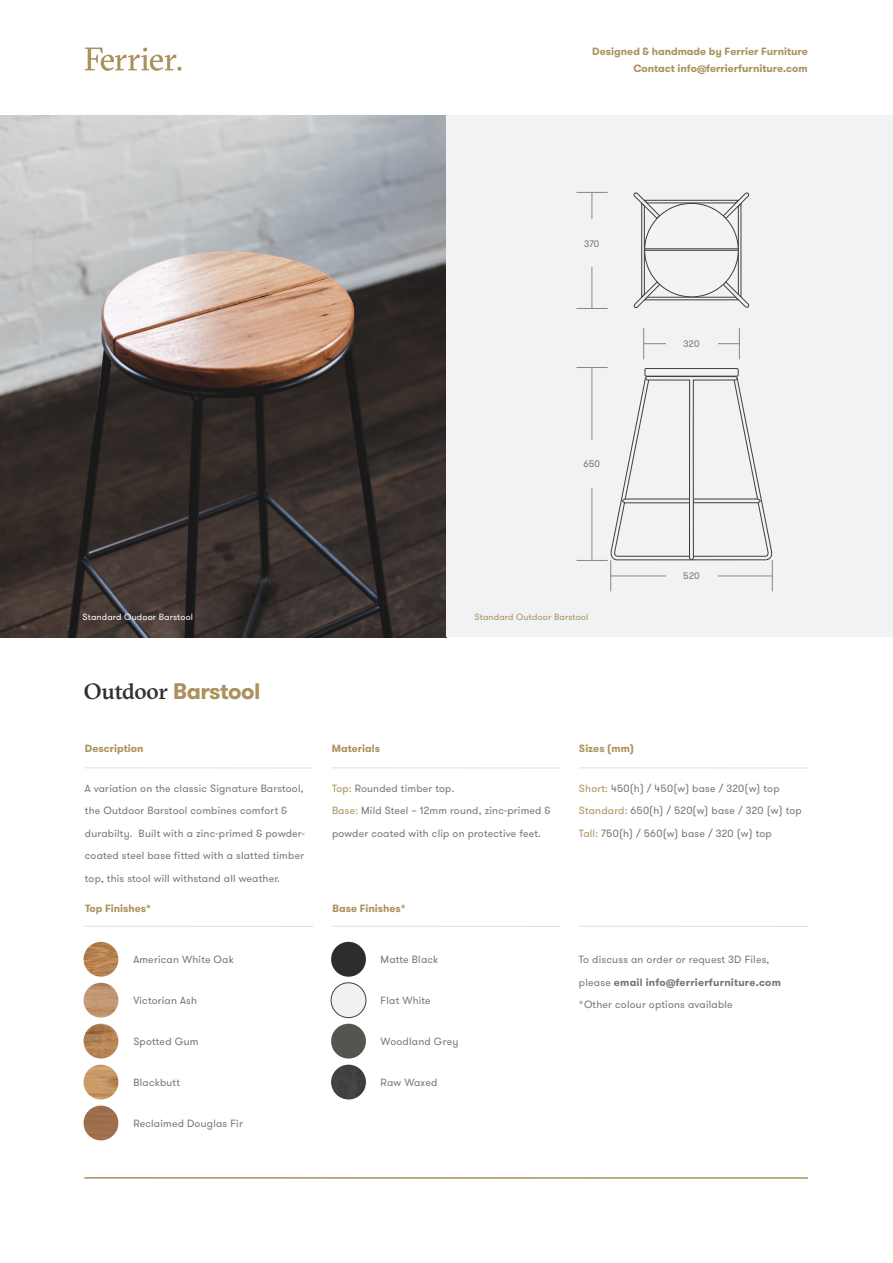
<style>
.page{position:relative;width:893px;height:1263px;background:#fff}
.page>*{position:absolute;margin:0;border:0;box-sizing:border-box;transform-origin:0 0}
.t1{font:700 22.5px "GT Walsheim Pro";letter-spacing:-.025em;color:#ab915c}
.t2{font:10.5px/22.5px "GT Walsheim Pro";letter-spacing:.02em;color:#7a7573}
.t3{font:700 10.5px/16.5px "GT Walsheim Pro";color:#ab915c;text-align:right}
.t4{font:9.45px "GT Walsheim Pro";letter-spacing:.02em;color:#7a7573}
.t5{font:9px "GT Walsheim Pro";letter-spacing:.02em;color:#ab915c}
.t6{font:9px "GT Walsheim Pro";letter-spacing:.02em;color:#fff}
.s1{font-family:"GT Sectra";font-weight:500;color:#312f30}
.s2{color:#ab915c}
.s3{font-weight:700}
</style>
<div class="page">
<img style="left:0;top:116px;width:446px;height:521px">
<div style="left:446px;top:116px;width:447px;height:521px;background:#f0f2f3"></div>
<hr style="left:579px;top:926px;width:229px;height:1px;background:#e3dfde">
<hr style="left:579px;top:767px;width:229px;height:1px;background:#e3dfde">
<img style="left:331px;top:983px;width:35px;height:35px;border-radius:17px">
<div style="left:331px;top:983px;width:35px;height:35px;border:1px solid #403e3d;border-radius:50%"></div>
<img style="left:331px;top:942px;width:35px;height:35px;border-radius:17px">
<img style="left:331px;top:1024px;width:35px;height:34px;border-radius:17px">
<img style="left:331px;top:1065px;width:35px;height:34px">
<svg style="left:85px;top:48px;width:96px;height:23px"></svg>
<hr style="left:332px;top:926px;width:229px;height:1px;background:#e3dfde">
<hr style="left:332px;top:767px;width:229px;height:1px;background:#e3dfde">
<img style="left:84px;top:983px;width:34px;height:35px;border-radius:17px">
<img style="left:84px;top:942px;width:34px;height:35px;border-radius:17px">
<img style="left:84px;top:1024px;width:34px;height:34px;border-radius:17px">
<img style="left:84px;top:1065px;width:34px;height:34px;border-radius:17px">
<img style="left:84px;top:1105px;width:34px;height:35px;border-radius:17px">
<hr style="left:84px;top:926px;width:229px;height:1px;background:#e3dfde">
<hr style="left:84px;top:1177px;width:724px;height:2px;background:#ab915c">
<hr style="left:84px;top:767px;width:229px;height:1px;background:#e3dfde">
<hr style="left:610px;top:560px;width:1px;height:31px;background:#8b8685">
<hr style="left:772px;top:560px;width:1px;height:31px;background:#8b8685">
<hr style="left:643px;top:328px;width:1px;height:31px;background:#8b8685">
<hr style="left:739px;top:328px;width:1px;height:31px;background:#8b8685">
<hr style="left:576px;top:560px;width:32px;height:1px;background:#8b8685">
<hr style="left:576px;top:308px;width:32px;height:1px;background:#8b8685">
<hr style="left:576px;top:367px;width:32px;height:1px;background:#8b8685">
<hr style="left:576px;top:192px;width:32px;height:1px;background:#8b8685">
<hr style="left:644px;top:343px;width:95px;height:1px;background:#8b8685">
<hr style="left:592px;top:367px;width:1px;height:193px;background:#8b8685">
<hr style="left:592px;top:193px;width:1px;height:115px;background:#8b8685">
<div style="left:666px;top:340px;width:51px;height:7px;background:#f0f2f3"></div>
<div style="left:566px;top:440px;width:51px;height:48px;background:#f0f2f3"></div>
<div style="left:578px;top:219px;width:27px;height:48px;background:#f0f2f3"></div>
<svg style="left:610px;top:368px;width:163px;height:193px"></svg>
<svg style="left:633px;top:192px;width:117px;height:116px"></svg>
<div style="left:645px;top:203px;width:93px;height:94px;background:#f2f3f4;border-radius:50%"></div>
<hr style="left:611px;top:576px;width:161px;height:1px;background:#8b8685">
<div style="left:666px;top:572px;width:51px;height:7px;background:#f0f2f3"></div>
<hr style="left:645px;top:250px;width:93px;height:1px;background:#403e3d">
<hr style="left:645px;top:249px;width:93px;height:1px;background:#403e3d">
<p class="t3" style="left:592px;top:44px;width:217px">Designed &amp; handmade by Ferrier Furniture<br>Contact info@ferrierfurniture.com</p>
<p class="t4" style="left:584px;top:237px;width:17px">370</p>
<p class="t4" style="left:583px;top:458px;width:18px">650</p>
<p class="t6" style="left:83px;top:611px;width:112px">Standard Oudoor Barstool</p>
<p class="t5" style="left:475px;top:611px;width:115px">Standard Outdoor Barstool</p>
<p class="t1" style="left:84px;top:676px;width:178px"><span class="s1">Outdoor</span> Barstool</p>
<p class="t3" style="left:85px;top:740px;width:60px">Description</p>
<p class="t3" style="left:332px;top:740px;width:50px">Materials</p>
<p class="t3" style="left:579px;top:740px;width:57px">Sizes (mm)</p>
<p class="t4" style="left:683px;top:338px;width:18px">320</p>
<p class="t4" style="left:683px;top:570px;width:18px">520</p>
<p class="t2" style="left:85px;top:777px;width:222px">A variation on the classic Signature Barstool, the Outdoor Barstool combines comfort &amp; durabilty. Built with a zinc-primed &amp; powder&shy;coated steel base fitted with a slatted timber top, this stool will withstand all weather.</p>
<p class="t3" style="left:85px;top:900px;width:68px">Top Finishes*</p>
<p class="t2" style="left:133px;top:948px;width:102px">American White Oak</p>
<p class="t2" style="left:133px;top:989px;width:65px">Victorian Ash</p>
<p class="t2" style="left:133px;top:1030px;width:67px">Spotted Gum</p>
<p class="t2" style="left:133px;top:1071px;width:48px">Blackbutt</p>
<p class="t2" style="left:133px;top:1112px;width:111px">Reclaimed Douglas Fir</p>
<p class="t2" style="left:332px;top:777px;width:220px"><span class="s2">Top:</span> Rounded timber top.<br><span class="s2">Base:</span> Mild Steel – 12mm round, zinc-primed &amp; powder coated with clip on protective feet.</p>
<p class="t2" style="left:579px;top:777px;width:224px"><span class="s2">Short:</span> 450(h) / 450(w) base / 320(w) top<br><span class="s2">Standard:</span> 650(h) / 520(w) base / 320 (w) top<br><span class="s2">Tall:</span> 750(h) / 560(w) base / 320 (w) top</p>
<p class="t3" style="left:333px;top:900px;width:75px">Base Finishes*</p>
<p class="t2" style="left:381px;top:948px;width:59px">Matte Black</p>
<p class="t2" style="left:381px;top:989px;width:52px">Flat White</p>
<p class="t2" style="left:381px;top:1030px;width:79px">Woodland Grey</p>
<p class="t2" style="left:381px;top:1071px;width:58px">Raw Waxed</p>
<p class="t2" style="left:579px;top:948px;width:203px">To discuss an order or request 3D Files, please <span class="s3">email info@ferrierfurniture.com </span>*Other colour options available</p>
</div>
